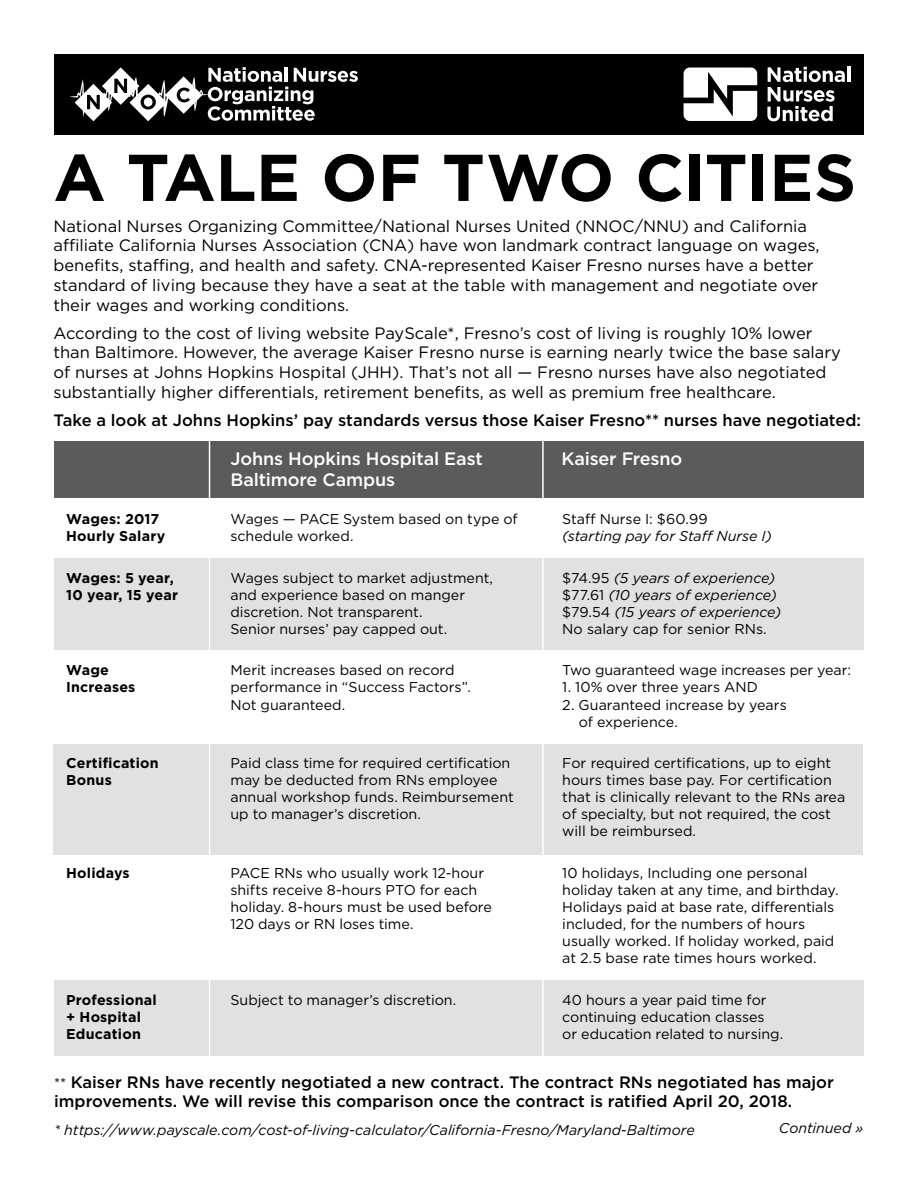
<style>
.page{position:relative;width:918px;height:1188px;background:#fff}
.page>*{position:absolute;margin:0;border:0;box-sizing:border-box;transform-origin:0 0}
.t1{font:700 66px "Gotham";letter-spacing:-.005em;color:#000}
.t2{font:500 18px/21.6px "Gotham";letter-spacing:-.01em;color:#fff}
.t3{font:16.5px/19.8px "Gotham";color:#000}
.t4{font:500 16.5px/19.8px "Gotham";color:#000}
.t5{font:14.25px/17.1px "Gotham";color:#000}
.t6{font:italic 14.25px/17.1px "Gotham";letter-spacing:-.005em;color:#000}
.t7{font:700 14.25px/17.1px "Gotham";letter-spacing:.015em;color:#000}
.s1{font-style:normal}
.s2{font-weight:400;font-size:14.25px}
</style>
<div class="page">
<div style="left:54px;top:54px;width:810px;height:81px;background:#000"></div>
<hr style="left:847px;top:67px;width:3px;height:15px;background:#fff">
<svg style="left:767px;top:67px;width:78px;height:54px"></svg>
<svg style="left:684px;top:68px;width:73px;height:53px"></svg>
<div style="left:54px;top:441px;width:809px;height:57px;background:#5b5b5b"></div>
<div style="left:54px;top:558px;width:809px;height:92px;background:#e1e1e1"></div>
<div style="left:54px;top:744px;width:809px;height:110px;background:#e1e1e1"></div>
<div style="left:54px;top:981px;width:809px;height:75px;background:#e1e1e1"></div>
<hr style="left:209px;top:430px;width:1px;height:733px;background:#fff">
<hr style="left:542px;top:430px;width:2px;height:733px;background:#fff">
<svg style="left:69px;top:67px;width:289px;height:54px"></svg>
<div style="left:144px;top:98px;width:9px;height:9px;background:#fff;border-radius:4px"></div>
<h1 class="t1" style="left:53px;top:134px;width:804px">A TALE OF TWO CITIES</h1>
<p class="t3" style="left:53px;top:215px;width:768px">National Nurses Organizing Committee/National Nurses United (NNOC/NNU) and California affiliate California Nurses Association (CNA) have won landmark contract language on wages, benefits, staffing, and health and safety. CNA-represented Kaiser Fresno nurses have a better standard of living because they have a seat at the table with management and negotiate over their wages and working conditions.</p>
<p class="t3" style="left:53px;top:323px;width:789px">According to the cost of living website PayScale*, Fresno’s cost of living is roughly 10% lower than Baltimore. However, the average Kaiser Fresno nurse is earning nearly twice the base salary of nurses at Johns Hopkins Hospital (JHH). That’s not all — Fresno nurses have also negotiated substantially higher differentials, retirement benefits, as well as premium free healthcare.</p>
<p class="t4" style="left:53px;top:410px;width:809px">Take a look at Johns Hopkins’ pay standards versus those Kaiser Fresno** nurses have negotiated:</p>
<p class="t2" style="left:230px;top:447px;width:254px">Johns Hopkins Hospital East<br>Baltimore Campus</p>
<p class="t2" style="left:562px;top:447px;width:122px">Kaiser Fresno</p>
<p class="t7" style="left:66px;top:510px;width:101px">Wages: 2017<br>Hourly Salary</p>
<p class="t7" style="left:66px;top:569px;width:113px">Wages: 5 year,<br>10 year, 15 year</p>
<p class="t5" style="left:562px;top:510px;width:147px">Staff Nurse I: $60.99</p>
<p class="t6" style="left:562px;top:527px;width:211px">(starting pay for Staff Nurse I)</p>
<p class="t6" style="left:562px;top:569px;width:221px"><span class="s1">$74.95</span> (5 years of experience) <span class="s1">$77.61</span> (10 years of experience) <span class="s1">$79.54</span> (15 years of experience)<br><span class="s1">No salary cap for senior RNs.</span></p>
<p class="t5" style="left:562px;top:661px;width:290px">Two guaranteed wage increases per year:</p>
<p class="t5" style="left:562px;top:679px;width:197px">1. 10% over three years AND</p>
<p class="t5" style="left:579px;top:696px;width:209px;text-indent:-17px">2. Guaranteed increase by years of experience.</p>
<p class="t5" style="left:562px;top:754px;width:284px">For required certifications, up to eight hours times base pay. For certification that is clinically relevant to the RNs area of specialty, but not required, the cost will be reimbursed.</p>
<p class="t5" style="left:562px;top:864px;width:278px">10 holidays, Including one personal holiday taken at any time, and birthday.<br>Holidays paid at base rate, differentials included, for the numbers of hours usually worked. If holiday worked, paid at 2.5 base rate times hours worked.</p>
<p class="t5" style="left:562px;top:991px;width:222px">40 hours a year paid time for continuing education classes<br>or education related to nursing.</p>
<p class="t5" style="left:230px;top:510px;width:289px">Wages — PACE System based on type of schedule worked.</p>
<p class="t5" style="left:230px;top:569px;width:264px">Wages subject to market adjustment, and experience based on manger discretion. Not transparent.<br>Senior nurses’ pay capped out.</p>
<p class="t5" style="left:230px;top:661px;width:242px">Merit increases based on record performance in “Success Factors”.<br>Not guaranteed.</p>
<p class="t7" style="left:66px;top:662px;width:71px">Wage<br>Increases</p>
<p class="t7" style="left:66px;top:754px;width:94px">Certification<br>Bonus</p>
<p class="t5" style="left:230px;top:754px;width:285px">Paid class time for required certification may be deducted from RNs employee annual workshop funds. Reimbursement up to manager’s discretion.</p>
<p class="t5" style="left:230px;top:864px;width:263px">PACE RNs who usually work 12-hour shifts receive 8-hours PTO for each holiday. 8-hours must be used before<br>120 days or RN loses time.</p>
<p class="t7" style="left:66px;top:864px;width:65px">Holidays</p>
<p class="t7" style="left:66px;top:991px;width:92px">Professional + Hospital<br>Education</p>
<p class="t5" style="left:230px;top:991px;width:227px">Subject to manager’s discretion.</p>
<p class="t4" style="left:54px;top:1072px;width:781px"><span class="s2">**</span> Kaiser RNs have recently negotiated a new contract. The contract RNs negotiated has major improvements. We will revise this comparison once the contract is ratified April 20, 2018.</p>
<p class="t6" style="left:54px;top:1121px;width:642px">* https://www.payscale.com/cost-of-living-calculator/California-Fresno/Maryland-Baltimore</p>
<p class="t6" style="left:779px;top:1119px;width:86px">Continued »</p>
</div>
